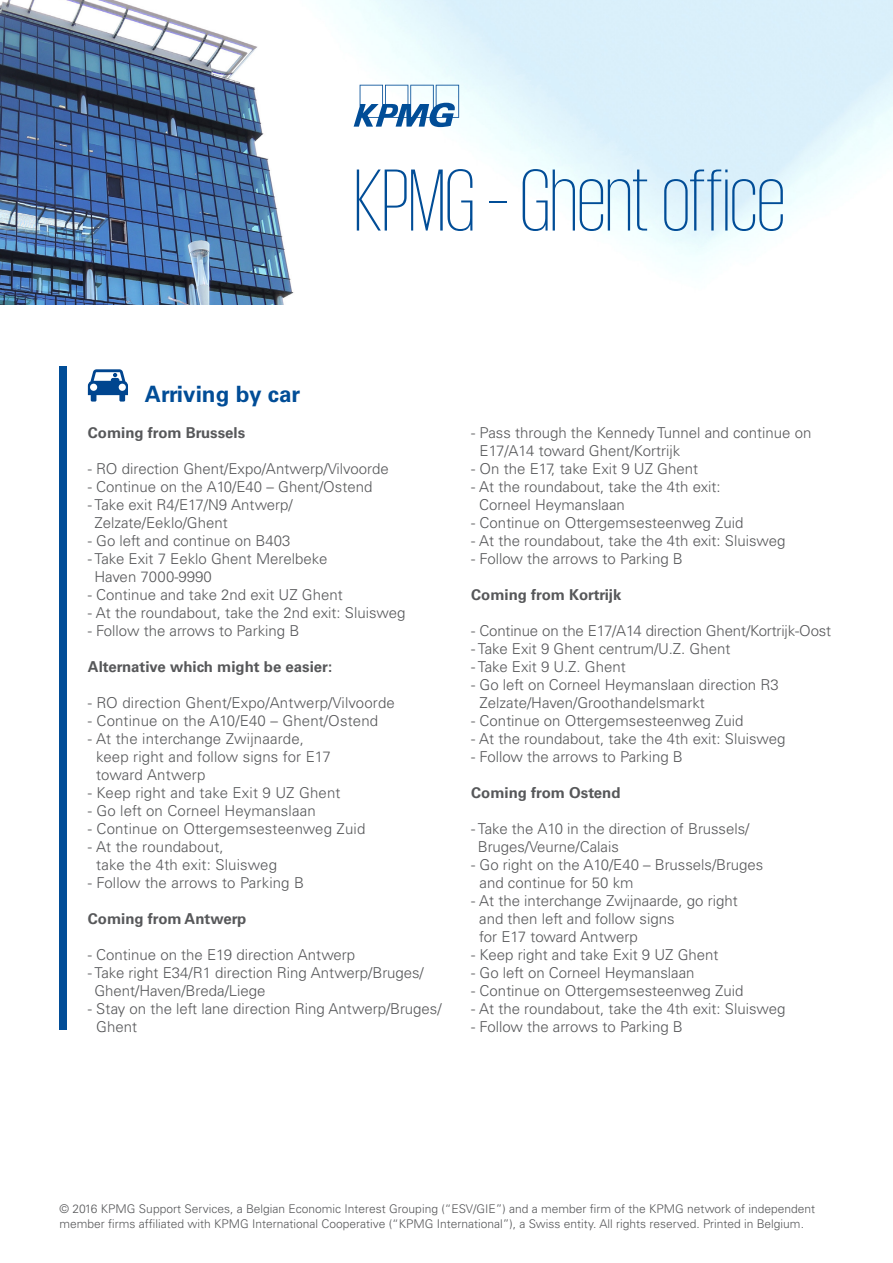
<style>
.page{position:relative;width:893px;height:1263px;background:#fff}
.page>*{position:absolute;margin:0;border:0;box-sizing:border-box;transform-origin:0 0}
.t1{font:200 90px "KPMG App";letter-spacing:-.01em;color:#014d97}
.t2{font:700 22.5px "Univers";color:#014d97}
.t3{font:300 15px/18px "Univers";color:#57585a}
.t4{font:700 15px "Univers";color:#57585a}
.t5{font:300 12px/14.4px "Univers";color:#57585a}
</style>
<div class="page">
<svg style="left:88px;top:369px;width:40px;height:33px"></svg>
<img style="left:0;top:0;width:893px;height:304px">
<svg style="left:354px;top:85px;width:105px;height:42px"></svg>
<div style="left:60px;top:367px;width:7px;height:663px;background:#014d97"></div>
<p class="t1" style="left:354px;top:157px;width:433px">KPMG – Ghent office</p>
<p class="t2" style="left:145px;top:380px;width:157px">Arriving by car</p>
<p class="t4" style="left:88px;top:423px;width:159px">Coming from Brussels</p>
<p class="t3" style="left:88px;top:459px;width:302px">- RO direction Ghent/Expo/Antwerp/Vilvoorde</p>
<p class="t3" style="left:88px;top:477px;width:286px">- Continue on the A10/E40 – Ghent/Ostend</p>
<p class="t3" style="left:94px;top:495px;width:200px;text-indent:-7px">- Take exit R4/E17/N9 Antwerp/<br>Zelzate/Eeklo/Ghent</p>
<p class="t3" style="left:88px;top:531px;width:204px">- Go left and continue on B403</p>
<p class="t3" style="left:94px;top:549px;width:235px;text-indent:-7px">- Take Exit 7 Eeklo Ghent Merelbeke<br>Haven 7000-9990</p>
<p class="t3" style="left:88px;top:585px;width:256px">- Continue and take 2nd exit UZ Ghent</p>
<p class="t3" style="left:88px;top:603px;width:319px">- At the roundabout, take the 2nd exit: Sluisweg</p>
<p class="t3" style="left:88px;top:621px;width:213px">- Follow the arrows to Parking B</p>
<p class="t4" style="left:88px;top:657px;width:246px">Alternative which might be easier:</p>
<p class="t3" style="left:88px;top:693px;width:309px">- RO direction Ghent/Expo/Antwerp/Vilvoorde</p>
<p class="t3" style="left:88px;top:711px;width:292px">- Continue on the A10/E40 – Ghent/Ostend</p>
<p class="t3" style="left:96px;top:729px;width:236px;text-indent:-8px">- At the interchange Zwijnaarde, keep right and follow signs for E17 toward Antwerp</p>
<p class="t3" style="left:88px;top:783px;width:254px">- Keep right and take Exit 9 UZ Ghent</p>
<p class="t3" style="left:88px;top:801px;width:229px">- Go left on Corneel Heymanslaan</p>
<p class="t3" style="left:88px;top:819px;width:279px">- Continue on Ottergemsesteenweg Zuid</p>
<p class="t3" style="left:96px;top:837px;width:182px;text-indent:-8px">- At the roundabout,<br>take the 4th exit: Sluisweg</p>
<p class="t3" style="left:88px;top:873px;width:218px">- Follow the arrows to Parking B</p>
<p class="t4" style="left:88px;top:909px;width:160px">Coming from Antwerp</p>
<p class="t3" style="left:88px;top:945px;width:269px">- Continue on the E19 direction Antwerp</p>
<p class="t3" style="left:94px;top:963px;width:331px;text-indent:-7px">- Take right E34/R1 direction Ring Antwerp/Bruges/<br>Ghent/Haven/Breda/Liege</p>
<p class="t3" style="left:96px;top:999px;width:347px;text-indent:-8px">- Stay on the left lane direction Ring Antwerp/Bruges/<br>Ghent</p>
<p class="t3" style="left:480px;top:423px;width:333px;text-indent:-8px">- Pass through the Kennedy Tunnel and continue on<br>E17/A14 toward Ghent/Kortrijk</p>
<p class="t3" style="left:471px;top:459px;width:228px">- On the E17, take Exit 9 UZ Ghent</p>
<p class="t3" style="left:479px;top:477px;width:243px;text-indent:-8px">- At the roundabout, take the 4th exit:<br>Corneel Heymanslaan</p>
<p class="t3" style="left:471px;top:513px;width:274px">- Continue on Ottergemsesteenweg Zuid</p>
<p class="t3" style="left:471px;top:531px;width:316px">- At the roundabout, take the 4th exit: Sluisweg</p>
<p class="t3" style="left:471px;top:549px;width:213px">- Follow the arrows to Parking B</p>
<p class="t4" style="left:471px;top:585px;width:152px">Coming from Kortrijk</p>
<p class="t3" style="left:471px;top:621px;width:361px">- Continue on the E17/A14 direction Ghent/Kortrijk-Oost</p>
<p class="t3" style="left:471px;top:639px;width:261px">- Take Exit 9 Ghent centrum/U.Z. Ghent</p>
<p class="t3" style="left:471px;top:657px;width:156px">- Take Exit 9 U.Z. Ghent</p>
<p class="t3" style="left:480px;top:675px;width:301px;text-indent:-8px">- Go left on Corneel Heymanslaan direction R3<br>Zelzate/Haven/Groothandelsmarkt</p>
<p class="t3" style="left:471px;top:711px;width:274px">- Continue on Ottergemsesteenweg Zuid</p>
<p class="t3" style="left:471px;top:729px;width:316px">- At the roundabout, take the 4th exit: Sluisweg</p>
<p class="t3" style="left:471px;top:747px;width:213px">- Follow the arrows to Parking B</p>
<p class="t4" style="left:471px;top:783px;width:151px">Coming from Ostend</p>
<p class="t3" style="left:478px;top:819px;width:273px;text-indent:-7px">- Take the A10 in the direction of Brussels/<br>Bruges/Veurne/Calais</p>
<p class="t3" style="left:480px;top:855px;width:285px;text-indent:-8px">- Go right on the A10/E40 – Brussels/Bruges and continue for 50 km</p>
<p class="t3" style="left:479px;top:891px;width:260px;text-indent:-8px">- At the interchange Zwijnaarde, go right and then left and follow signs<br>for E17 toward Antwerp</p>
<p class="t3" style="left:471px;top:945px;width:249px">- Keep right and take Exit 9 UZ Ghent</p>
<p class="t3" style="left:471px;top:963px;width:225px">- Go left on Corneel Heymanslaan</p>
<p class="t3" style="left:471px;top:981px;width:274px">- Continue on Ottergemsesteenweg Zuid</p>
<p class="t3" style="left:471px;top:999px;width:316px">- At the roundabout, take the 4th exit: Sluisweg</p>
<p class="t3" style="left:471px;top:1017px;width:213px">- Follow the arrows to Parking B</p>
<p class="t5" style="left:60px;top:1202px;width:757px">© 2016 KPMG Support Services, a Belgian Economic Interest Grouping (“ESV/GIE”) and a member firm of the KPMG network of independent member firms affiliated with KPMG International Cooperative (“KPMG International”), a Swiss entity. All rights reserved. Printed in Belgium.</p>
</div>
